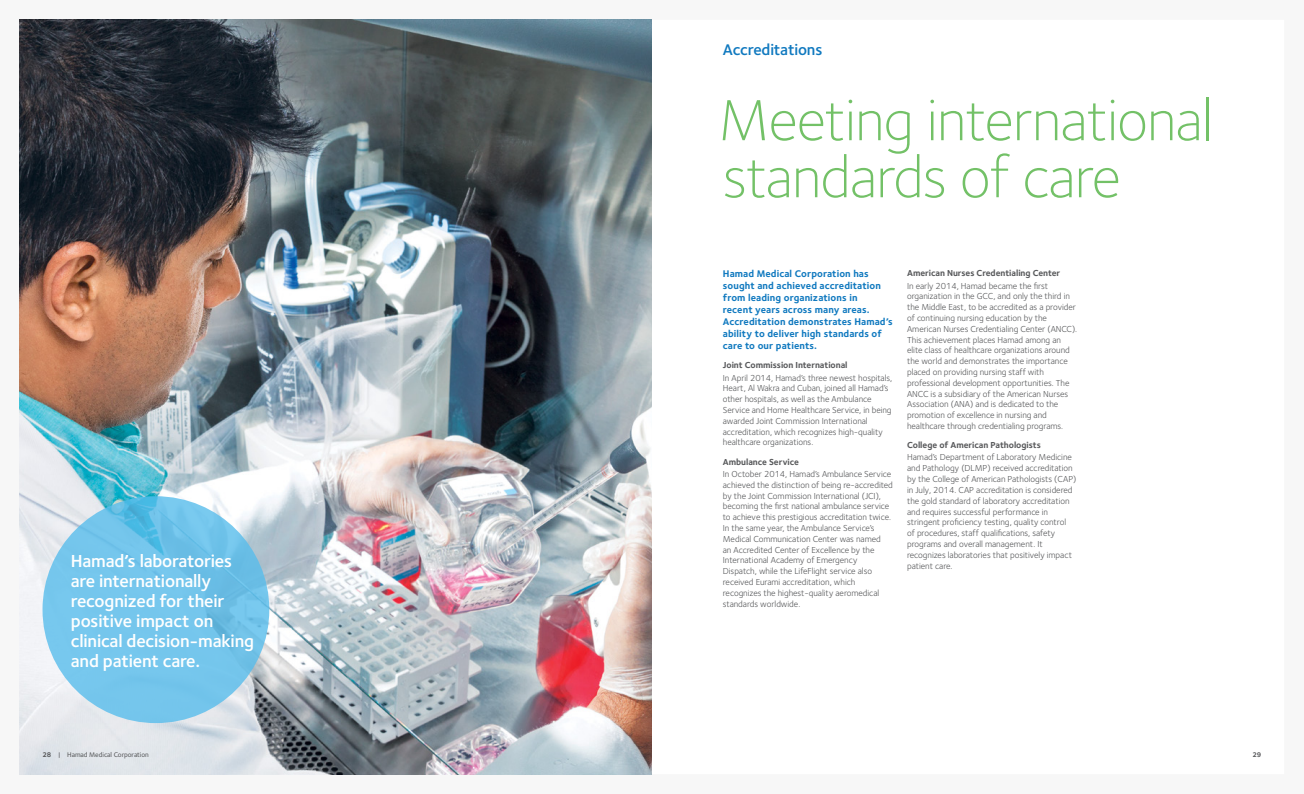
<style>
.page{position:relative;width:1304px;height:794px;background:#fff}
.page>*{position:absolute;margin:0;border:0;box-sizing:border-box;transform-origin:0 0}
.t1{font:300 60px/57px "Foundry Sterling";letter-spacing:-.015em;color:#73c167}
.t2{font:600 18px/20px "Foundry Sterling";letter-spacing:-.01em;color:#fff}
.t3{font:600 16px "Foundry Sterling";letter-spacing:-.01em;color:#1079bf}
.t4{font:700 10px/12px "Foundry Sterling";letter-spacing:.01em;color:#1079bf}
.t5{font:9px/10.8px "Foundry Sterling";letter-spacing:-.005em;color:#58595b}
.t6{font:700 9px "Foundry Sterling";letter-spacing:-.005em;color:#58595b}
.t7{font:500 7px "Foundry Sterling";letter-spacing:-.005em;color:#58595b}
.t8{font:700 7px "Foundry Sterling";color:#58595b}
.s1{font-weight:700}
</style>
<div class="page">
<img style="left:20px;top:20px;width:632px;height:754px">
<svg style="left:43px;top:496px;width:226px;height:227px;fill:#75c6ec"></svg>
<h3 class="t3" style="left:723px;top:40px;width:101px">Accreditations</h3>
<h2 class="t2" style="left:71px;top:550px;width:185px">Hamad’s laboratories are internationally recognized for their positive impact on clinical decision-making and patient care.</h2>
<h1 class="t1" style="left:718px;top:91px;width:496px">Meeting international standards of care</h1>
<p class="t4" style="left:723px;top:267px;width:172px">Hamad Medical Corporation has sought and achieved accreditation from leading organizations in<br>recent years across many areas.<br>Accreditation demonstrates Hamad’s ability to deliver high standards of care to our patients.</p>
<p class="t6" style="left:723px;top:360px;width:126px">Joint Commission International</p>
<p class="t5" style="left:723px;top:372px;width:171px">In April 2014, Hamad’s three newest hospitals, Heart, Al Wakra and Cuban, joined all Hamad’s other hospitals, as well as the Ambulance Service and Home Healthcare Service, in being awarded Joint Commission International accreditation, which recognizes high-quality healthcare organizations.</p>
<p class="t6" style="left:723px;top:456px;width:78px">Ambulance Service</p>
<p class="t5" style="left:723px;top:468px;width:172px">In October 2014, Hamad’s Ambulance Service achieved the distinction of being re-accredited by the Joint Commission International (JCI), becoming the first national ambulance service to achieve this prestigious accreditation twice.<br>In the same year, the Ambulance Service’s Medical Communication Center was named<br>an Accredited Center of Excellence by the International Academy of Emergency Dispatch, while the LifeFlight service also received Eurami accreditation, which recognizes the highest-quality aeromedical standards worldwide.</p>
<p class="t6" style="left:907px;top:268px;width:155px">American Nurses Credentialing Center</p>
<p class="t5" style="left:907px;top:280px;width:172px">In early 2014, Hamad became the first organization in the GCC, and only the third in the Middle East, to be accredited as a provider of continuing nursing education by the American Nurses Credentialing Center (ANCC).<br>This achievement places Hamad among an elite class of healthcare organizations around the world and demonstrates the importance placed on providing nursing staff with professional development opportunities. The ANCC is a subsidiary of the American Nurses Association (ANA) and is dedicated to the promotion of excellence in nursing and healthcare through credentialing programs.</p>
<p class="t6" style="left:907px;top:440px;width:135px">College of American Pathologists</p>
<p class="t5" style="left:907px;top:452px;width:171px">Hamad’s Department of Laboratory Medicine and Pathology (DLMP) received accreditation by the College of American Pathologists (CAP) in July, 2014. CAP accreditation is considered the gold standard of laboratory accreditation and requires successful performance in stringent proficiency testing, quality control<br>of procedures, staff qualifications, safety programs and overall management. It recognizes laboratories that positively impact patient care.</p>
<p class="t7" style="left:43px;top:750px;width:108px"><span class="s1">28</span> | Hamad Medical Corporation</p>
<p class="t8" style="left:1252px;top:750px;width:10px">29</p>
</div>
